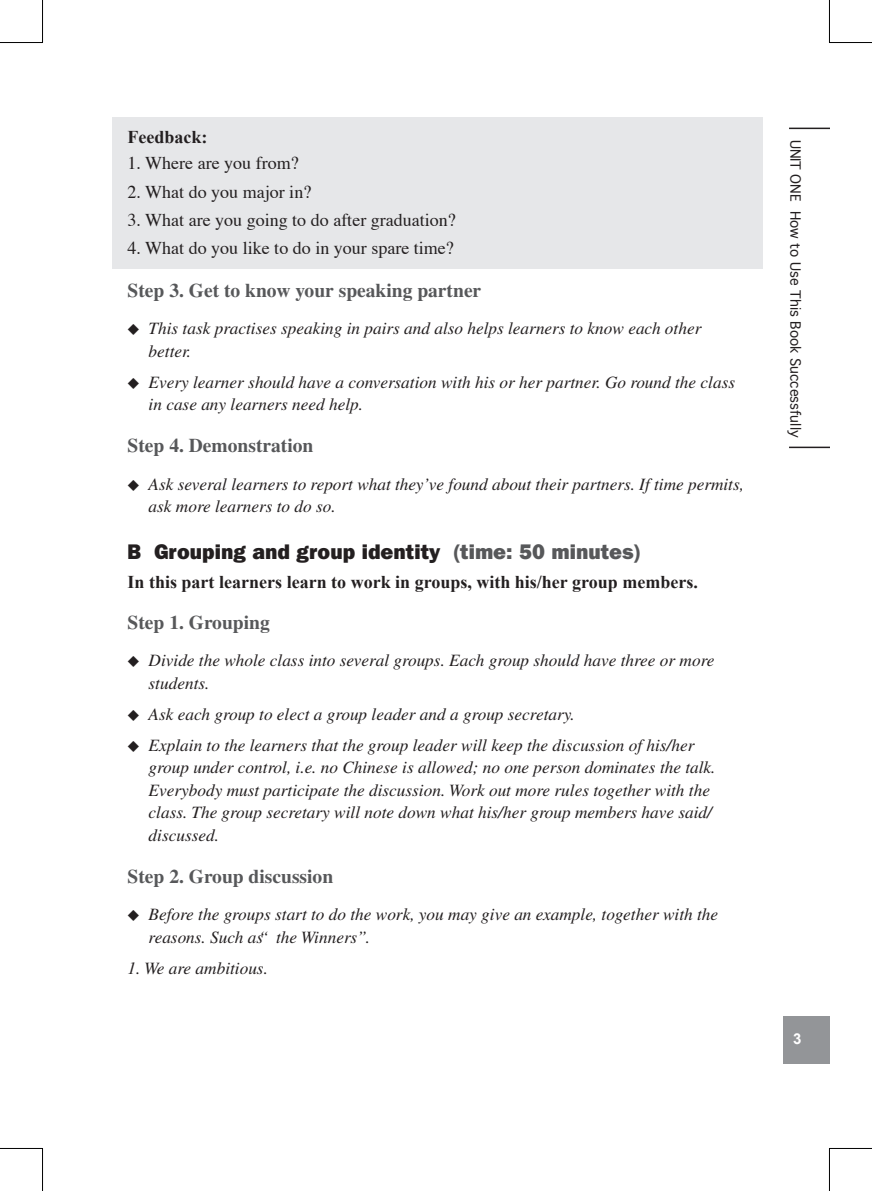
<style>
.page{position:relative;width:872px;height:1191px;background:#fff}
.page>*{position:absolute;margin:0;border:0;box-sizing:border-box;transform-origin:0 0}
.AB{font:800 21px "Franklin Gothic IT Cby BT";color:#231f20}
.step{font:700 19.5px "Times";color:#57585a}
.内文123{font:18px "Times";color:#231f20}
.内文{font:700 18px "Times New Roman";color:#231f20}
.for_example{font:700 18px "Times New Roman";color:#231f20}
.内文教师{font:italic 17.25px/22.5px "Times";color:#231f20}
.t1{font:13.5px "Geneva";color:#231f20}
.s1{font-family:"Koz Min Pro";font-style:normal;font-size:12px}
.s2{color:#57585a}
</style>
<div class="page">
<div style="left:112px;top:117px;width:650px;height:152px;background:#e6e7e9"></div>
<div style="left:783px;top:1016px;width:46px;height:47px;background:#939598"></div>
<hr style="left:789px;top:128px;width:40px;height:1px;background:#231f20">
<hr style="left:789px;top:446px;width:40px;height:2px;background:#231f20">
<hr style="left:0;top:42px;width:43px;height:1px;background:#000">
<hr style="left:829px;top:42px;width:43px;height:1px;background:#000">
<hr style="left:0;top:1148px;width:43px;height:1px;background:#000">
<hr style="left:829px;top:1148px;width:43px;height:1px;background:#000">
<hr style="left:42px;top:0;width:1px;height:43px;background:#000">
<hr style="left:42px;top:1148px;width:1px;height:43px;background:#000">
<hr style="left:829px;top:0;width:1px;height:43px;background:#000">
<hr style="left:829px;top:1148px;width:1px;height:43px;background:#000">
<p class="for_example" style="left:128px;top:126px;width:81px">Feedback:</p>
<p class="内文123" style="left:128px;top:146px;width:173px">1. Where are you from?</p>
<p class="内文123" style="left:128px;top:175px;width:185px">2. What do you major in?</p>
<p class="内文123" style="left:128px;top:203px;width:330px">3. What are you going to do after graduation?</p>
<p class="内文123" style="left:128px;top:231px;width:328px">4. What do you like to do in your spare time?</p>
<p class="step" style="left:128px;top:278px;width:355px">Step 3. Get to know your speaking partner</p>
<p class="内文教师" style="left:149px;top:317px;width:554px;text-indent:-21px"><span class="s1">◆</span> This task practises speaking in pairs and also helps learners to know each other better.</p>
<p class="内文教师" style="left:149px;top:371px;width:588px;text-indent:-21px"><span class="s1">◆</span> Every learner should have a conversation with his or her partner. Go round the class in case any learners need help.</p>
<p class="step" style="left:128px;top:433px;width:187px">Step 4. Demonstration</p>
<p class="内文教师" style="left:149px;top:472px;width:597px;text-indent:-21px"><span class="s1">◆</span> Ask several learners to report what they’ve found about their partners. If time permits, ask more learners to do so.</p>
<p class="AB" style="left:128px;top:538px;width:515px">B Grouping and group identity <span class="s2">(time: 50 minutes)</span></p>
<p class="内文" style="left:128px;top:571px;width:572px">In this part learners learn to work in groups, with his/her group members.</p>
<p class="step" style="left:128px;top:610px;width:144px">Step 1. Grouping</p>
<p class="内文教师" style="left:149px;top:649px;width:567px;text-indent:-21px"><span class="s1">◆</span> Divide the whole class into several groups. Each group should have three or more students.</p>
<p class="内文教师" style="left:128px;top:703px;width:449px"><span class="s1">◆</span> Ask each group to elect a group leader and a group secretary.</p>
<p class="内文教师" style="left:149px;top:734px;width:568px;text-indent:-21px"><span class="s1">◆</span> Explain to the learners that the group leader will keep the discussion of his/her group under control, i.e. no Chinese is allowed; no one person dominates the talk.<br>Everybody must participate the discussion. Work out more rules together with the class. The group secretary will note down what his/her group members have said/ discussed.</p>
<p class="step" style="left:128px;top:864px;width:207px">Step 2. Group discussion</p>
<p class="内文教师" style="left:149px;top:903px;width:571px;text-indent:-21px"><span class="s1">◆</span> Before the groups start to do the work, you may give an example, together with the reasons. Such as “ the Winners”.</p>
<p class="内文教师" style="left:128px;top:956px;width:142px">1. We are ambitious.</p>
<p class="t1" style="left:804px;top:139px;width:299px;rotate:90deg">UNIT ONE How to Use This Book Successfully</p>
</div>
